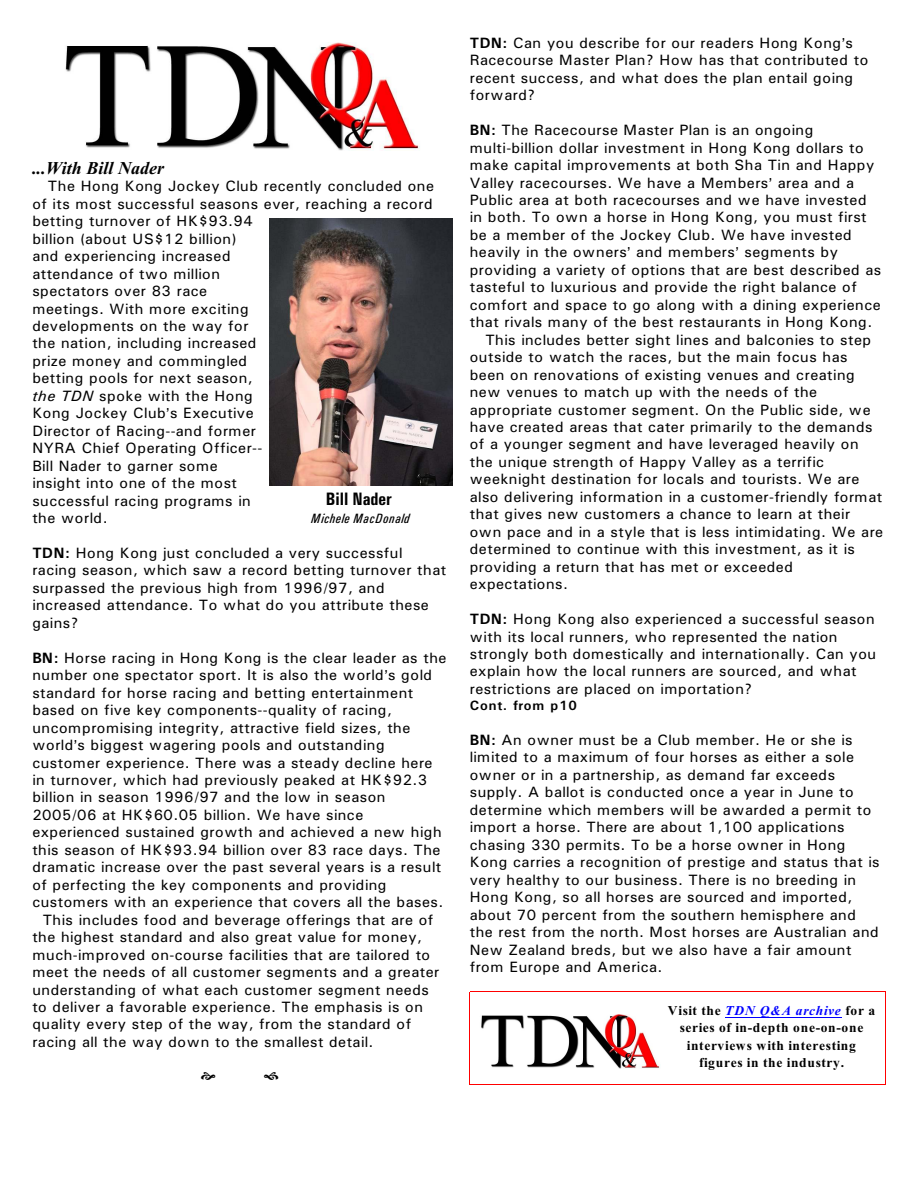
<style>
.page{position:relative;width:918px;height:1188px;background:#fff}
.page>*{position:absolute;margin:0;border:0;box-sizing:border-box;transform-origin:0 0}
.t1{font:italic 700 18px "Times New Roman";color:#000}
.t2{font:700 18px "Univers Condensed";color:#000}
.t3{font:15px/17.4px "Univers";letter-spacing:.03em;color:#000}
.t4{font:700 13.5px/17.4px "Times New Roman";letter-spacing:.05em;color:#000;text-align:center}
.t5{font:italic 13.5px "Univers Condensed";letter-spacing:.045em;color:#000}
.t6{font:700 13.5px "Univers";letter-spacing:.06em;color:#000}
.s1{font-style:italic}
.s2{font-weight:700}
.s3{font-style:italic;color:#00f}
</style>
<div class="page">
<img style="left:65px;top:42px;width:355px;height:108px">
<img style="left:269px;top:218px;width:184px;height:267px">
<hr style="left:725px;top:1018px;width:117px;height:1px;background:#00f">
<img style="left:481px;top:1015px;width:179px;height:54px">
<p class="t1" style="left:32px;top:162px;width:133px">...With Bill Nader</p>
<p class="t3" style="left:32px;top:179px;width:403px;text-indent:16px">The Hong Kong Jockey Club recently concluded one of its most successful seasons ever, reaching a record betting turnover of HK$93.94<br>billion (about US$12 billion)<br>and experiencing increased<br>attendance of two million<br>spectators over 83 race<br>meetings. With more exciting<br>developments on the way for<br>the nation, including increased<br>prize money and commingled<br>betting pools for next season,<br><span class="s1">the TDN</span> spoke with the Hong<br>Kong Jockey Club s Executive<br>Director of Racing--and former<br>NYRA Chief Operating Officer--<br>Bill Nader to garner some<br>insight into one of the most<br>successful racing programs in<br>the world.</p>
<p class="t3" style="left:32px;top:545px;width:415px"><span class="s2">TDN:</span> Hong Kong just concluded a very successful racing season, which saw a record betting turnover that surpassed the previous high from 1996/97, and increased attendance. To what do you attribute these gains?</p>
<p class="t3" style="left:32px;top:650px;width:416px"><span class="s2">BN:</span> Horse racing in Hong Kong is the clear leader as the</p>
<p class="t3" style="left:32px;top:668px;width:401px">number one spectator sport. It is also the world s gold</p>
<p class="t3" style="left:32px;top:685px;width:383px">standard for horse racing and betting entertainment</p>
<p class="t3" style="left:32px;top:703px;width:361px">based on five key components--quality of racing,</p>
<p class="t3" style="left:32px;top:720px;width:380px">uncompromising integrity, attractive field sizes, the</p>
<p class="t3" style="left:32px;top:738px;width:354px">world s biggest wagering pools and outstanding</p>
<p class="t3" style="left:32px;top:755px;width:402px">customer experience. There was a steady decline here</p>
<p class="t3" style="left:32px;top:772px;width:396px">in turnover, which had previously peaked at HK$92.3</p>
<p class="t3" style="left:32px;top:790px;width:355px">billion in season 1996/97 and the low in season</p>
<p class="t3" style="left:32px;top:807px;width:333px">2005/06 at HK$60.05 billion. We have since</p>
<p class="t3" style="left:32px;top:825px;width:411px">experienced sustained growth and achieved a new high</p>
<p class="t3" style="left:32px;top:842px;width:410px">this season of HK$93.94 billion over 83 race days. The</p>
<p class="t3" style="left:32px;top:860px;width:410px">dramatic increase over the past several years is a result</p>
<p class="t3" style="left:32px;top:877px;width:356px">of perfecting the key components and providing</p>
<p class="t3" style="left:32px;top:895px;width:413px">customers with an experience that covers all the bases.</p>
<p class="t3" style="left:43px;top:912px;width:392px">This includes food and beverage offerings that are of</p>
<p class="t3" style="left:32px;top:930px;width:391px">the highest standard and also great value for money,</p>
<p class="t3" style="left:32px;top:947px;width:399px">much-improved on-course facilities that are tailored to</p>
<p class="t3" style="left:32px;top:965px;width:409px">meet the needs of all customer segments and a greater</p>
<p class="t3" style="left:32px;top:982px;width:398px">understanding of what each customer segment needs</p>
<p class="t3" style="left:32px;top:999px;width:392px">to deliver a favorable experience. The emphasis is on</p>
<p class="t3" style="left:32px;top:1017px;width:380px">quality every step of the way, from the standard of</p>
<p class="t3" style="left:32px;top:1034px;width:343px">racing all the way down to the smallest detail.</p>
<p class="t2" style="left:326px;top:492px;width:68px">Bill Nader</p>
<p class="t5" style="left:311px;top:514px;width:100px">Michele MacDonald</p>
<p class="t3" style="left:470px;top:35px;width:400px"><span class="s2">TDN:</span> Can you describe for our readers Hong Kong s Racecourse Master Plan? How has that contributed to recent success, and what does the plan entail going forward?</p>
<p class="t3" style="left:470px;top:123px;width:345px"><span class="s2">BN:</span> The Racecourse Master Plan is an ongoing</p>
<p class="t3" style="left:470px;top:140px;width:396px">multi-billion dollar investment in Hong Kong dollars to</p>
<p class="t3" style="left:470px;top:158px;width:406px">make capital improvements at both Sha Tin and Happy</p>
<p class="t3" style="left:470px;top:175px;width:386px">Valley racecourses. We have a Members area and a</p>
<p class="t3" style="left:470px;top:192px;width:398px">Public area at both racecourses and we have invested</p>
<p class="t3" style="left:470px;top:210px;width:399px">in both. To own a horse in Hong Kong, you must first</p>
<p class="t3" style="left:470px;top:227px;width:383px">be a member of the Jockey Club. We have invested</p>
<p class="t3" style="left:470px;top:245px;width:370px">heavily in the owners and members segments by</p>
<p class="t3" style="left:470px;top:262px;width:413px">providing a variety of options that are best described as</p>
<p class="t3" style="left:470px;top:280px;width:389px">tasteful to luxurious and provide the right balance of</p>
<p class="t3" style="left:470px;top:297px;width:413px">comfort and space to go along with a dining experience</p>
<p class="t3" style="left:470px;top:315px;width:404px">that rivals many of the best restaurants in Hong Kong.</p>
<p class="t3" style="left:485px;top:332px;width:387px">This includes better sight lines and balconies to step</p>
<p class="t3" style="left:470px;top:350px;width:379px">outside to watch the races, but the main focus has</p>
<p class="t3" style="left:470px;top:367px;width:386px">been on renovations of existing venues and creating</p>
<p class="t3" style="left:470px;top:385px;width:349px">new venues to match up with the needs of the</p>
<p class="t3" style="left:470px;top:402px;width:402px">appropriate customer segment. On the Public side, we</p>
<p class="t3" style="left:470px;top:419px;width:404px">have created areas that cater primarily to the demands</p>
<p class="t3" style="left:470px;top:437px;width:390px">of a younger segment and have leveraged heavily on</p>
<p class="t3" style="left:470px;top:454px;width:356px">the unique strength of Happy Valley as a terrific</p>
<p class="t3" style="left:470px;top:472px;width:391px">weeknight destination for locals and tourists. We are</p>
<p class="t3" style="left:470px;top:489px;width:414px">also delivering information in a customer-friendly format</p>
<p class="t3" style="left:470px;top:507px;width:382px">that gives new customers a chance to learn at their</p>
<p class="t3" style="left:470px;top:524px;width:415px">own pace and in a style that is less intimidating. We are</p>
<p class="t3" style="left:470px;top:542px;width:387px">determined to continue with this investment, as it is</p>
<p class="t3" style="left:470px;top:559px;width:325px">providing a return that has met or exceeded</p>
<p class="t3" style="left:470px;top:577px;width:100px">expectations.</p>
<p class="t3" style="left:470px;top:612px;width:408px"><span class="s2">TDN:</span> Hong Kong also experienced a successful season with its local runners, who represented the nation strongly both domestically and internationally. Can you explain how the local runners are sourced, and what restrictions are placed on importation?</p>
<p class="t6" style="left:470px;top:701px;width:109px">Cont. from p10</p>
<p class="t3" style="left:470px;top:732px;width:411px"><span class="s2">BN:</span> An owner must be a Club member. He or she is limited to a maximum of four horses as either a sole owner or in a partnership, as demand far exceeds supply. A ballot is conducted once a year in June to determine which members will be awarded a permit to import a horse. There are about 1,100 applications chasing 330 permits. To be a horse owner in Hong Kong carries a recognition of prestige and status that is very healthy to our business. There is no breeding in Hong Kong, so all horses are sourced and imported, about 70 percent from the southern hemisphere and the rest from the north. Most horses are Australian and New Zealand breds, but we also have a fair amount from Europe and America.</p>
<p class="t4" style="left:668px;top:1003px;width:209px">Visit the <span class="s3">TDN Q&amp;A archive</span> for a series of in-depth one-on-one interviews with interesting figures in the industry.</p>
</div>
